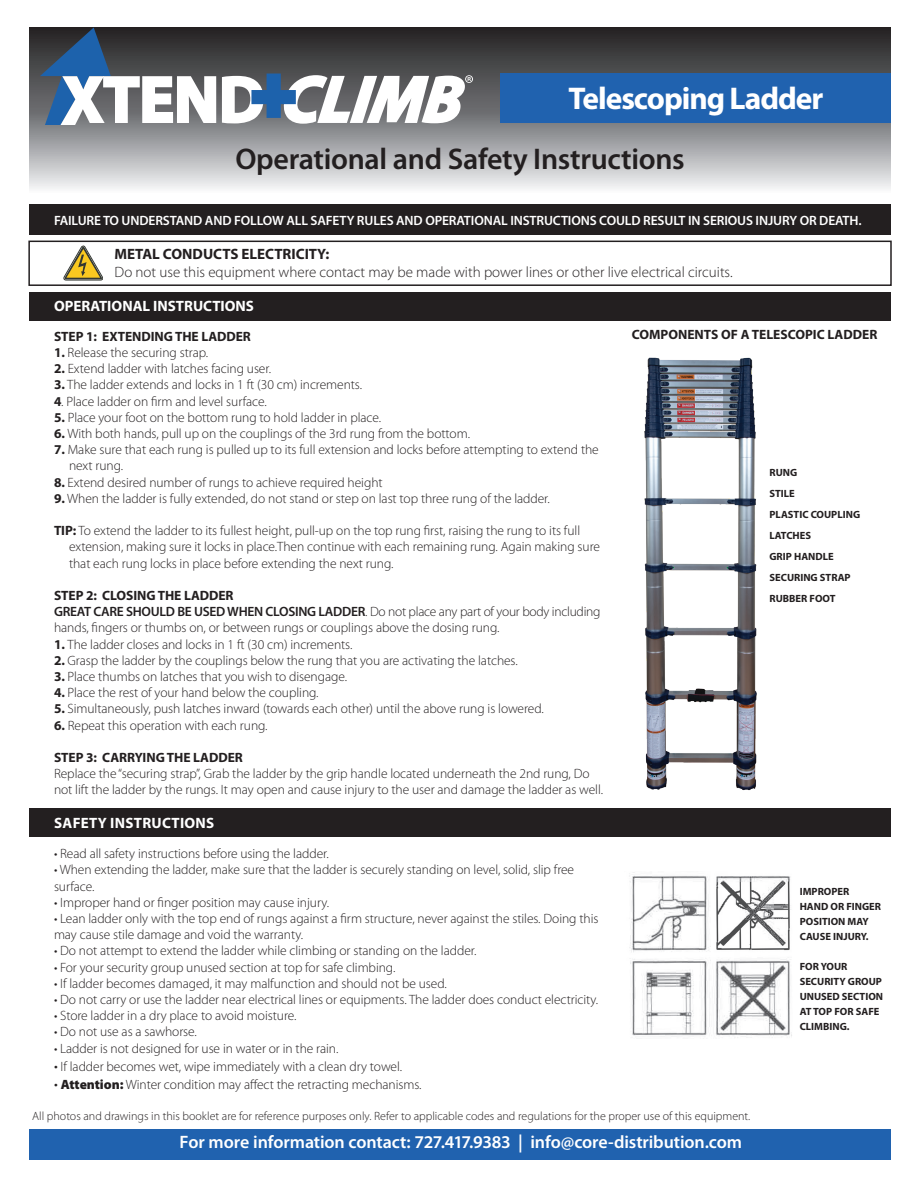
<style>
.page{position:relative;width:918px;height:1188px;background:#fff}
.page>*{position:absolute;margin:0;border:0;box-sizing:border-box;transform-origin:0 0}
.t1{font:700 31.5px "Myriad Pro";letter-spacing:-.035em;color:#fff}
.t2{font:600 30px "Myriad Pro";letter-spacing:-.01em;color:#231f20}
.t3{font:600 18px "Myriad Pro";letter-spacing:-.005em;color:#fff}
.t4{font:300 15px "Myriad Pro";color:#231f20}
.t5{font:700 15px "Myriad Pro";color:#231f20}
.t6{font:700 15px "Myriad Pro";color:#fff}
.t7{font:700 15px "Myriad Pro";letter-spacing:.02em;color:#fff}
.t8{font:300 13.5px/16.2px "Myriad Pro";letter-spacing:-.005em;color:#231f20}
.t9{font:600 13.5px "Myriad Pro";letter-spacing:-.01em;color:#fff}
.t10{font:700 13.5px "Myriad Pro";letter-spacing:-.005em;color:#231f20}
.t11{font:600 13.5px "Myriad Pro";letter-spacing:-.02em;color:#231f20}
.t12{font:300 12px "Myriad Pro";color:#231f20}
.t13{font:700 10.5px/15px "Myriad Pro";color:#231f20}
.s1{font-weight:700}
.s2{font-weight:300}
.s3{font-size:15px}
.s4{font-weight:900}
</style>
<div class="page">
<div style="left:28px;top:241px;width:864px;height:45px;border:2px solid #231f20"></div>
<svg style="left:29px;top:27px;width:862px;height:162px;background:#88898b"></svg>
<div style="left:500px;top:73px;width:391px;height:50px;background:#2062af"></div>
<svg style="left:40px;top:28px;width:176px;height:96px"></svg>
<svg style="left:222px;top:74px;width:251px;height:50px"></svg>
<div style="left:29px;top:1129px;width:862px;height:31px;background:#2062af"></div>
<div style="left:29px;top:204px;width:862px;height:30px;background:#231f20"></div>
<div style="left:29px;top:809px;width:862px;height:28px;background:#231f20"></div>
<div style="left:29px;top:292px;width:862px;height:28px;background:#231f20"></div>
<svg style="left:64px;top:246px;width:39px;height:34px"></svg>
<img style="left:624px;top:357px;width:146px;height:452px">
<img style="left:629px;top:872px;width:163px;height:166px">
<p class="t1" style="left:568px;top:77px;width:257px">Telescoping Ladder</p>
<p class="t2" style="left:235px;top:140px;width:451px">Operational and Safety Instructions</p>
<p class="t9" style="left:54px;top:212px;width:809px">FAILURE TO UNDERSTAND AND FOLLOW ALL SAFETY RULES AND OPERATIONAL INSTRUCTIONS COULD RESULT IN SERIOUS INJURY OR DEATH.</p>
<p class="t5" style="left:115px;top:244px;width:216px">METAL CONDUCTS ELECTRICITY:</p>
<p class="t4" style="left:115px;top:263px;width:620px">Do not use this equipment where contact may be made with power lines or other live electrical circuits.</p>
<p class="t6" style="left:54px;top:296px;width:202px">OPERATIONAL INSTRUCTIONS</p>
<p class="t10" style="left:54px;top:327px;width:198px">STEP 1: EXTENDING THE LADDER</p>
<p class="t8" style="left:54px;top:344px;width:156px"><span class="s1">1.</span> Release the securing strap.</p>
<p class="t8" style="left:54px;top:361px;width:219px"><span class="s1">2.</span> Extend ladder with latches facing user.</p>
<p class="t8" style="left:54px;top:377px;width:310px"><span class="s1">3.</span> The ladder extends and locks in 1 ft (30 cm) increments.</p>
<p class="t8" style="left:54px;top:393px;width:214px"><span class="s1">4</span>. Place ladder on firm and level surface.</p>
<p class="t8" style="left:54px;top:409px;width:329px"><span class="s1">5.</span> Place your foot on the bottom rung to hold ladder in place.</p>
<p class="t8" style="left:54px;top:425px;width:418px"><span class="s1">6.</span> With both hands, pull up on the couplings of the 3rd rung from the bottom.</p>
<p class="t8" style="left:69px;top:442px;width:531px;text-indent:-15px"><span class="s1">7.</span> Make sure that each rung is pulled up to its full extension and locks before attempting to extend the next rung.</p>
<p class="t8" style="left:54px;top:474px;width:330px"><span class="s1">8.</span> Extend desired number of rungs to achieve required height</p>
<p class="t8" style="left:54px;top:490px;width:497px"><span class="s1">9.</span> When the ladder is fully extended, do not stand or step on last top three rung of the ladder.</p>
<p class="t8" style="left:69px;top:523px;width:533px;text-indent:-15px"><span class="s1">TIP:</span> To extend the ladder to its fullest height, pull-up on the top rung first, raising the rung to its full extension, making sure it locks in place.Then continue with each remaining rung. Again making sure that each rung locks in place before extending the next rung.</p>
<p class="t10" style="left:54px;top:587px;width:181px">STEP 2: CLOSING THE LADDER</p>
<p class="t11" style="left:54px;top:603px;width:548px">GREAT CARE SHOULD BE USED WHEN CLOSING LADDER<span class="s2">. Do not place any part of your body including</span></p>
<p class="t8" style="left:54px;top:620px;width:447px">hands, fingers or thumbs on, or between rungs or couplings above the dosing rung.</p>
<p class="t8" style="left:54px;top:636px;width:300px"><span class="s1">1.</span> The ladder closes and locks in 1 ft (30 cm) increments.</p>
<p class="t8" style="left:54px;top:652px;width:465px"><span class="s1">2.</span> Grasp the ladder by the couplings below the rung that you are activating the latches.</p>
<p class="t8" style="left:54px;top:668px;width:295px"><span class="s1">3.</span> Place thumbs on latches that you wish to disengage.</p>
<p class="t8" style="left:54px;top:685px;width:266px"><span class="s1">4.</span> Place the rest of your hand below the coupling.</p>
<p class="t8" style="left:54px;top:701px;width:491px"><span class="s1">5.</span> Simultaneously, push latches inward (towards each other) until the above rung is lowered.</p>
<p class="t8" style="left:54px;top:717px;width:215px"><span class="s1">6.</span> Repeat this operation with each rung.</p>
<p class="t10" style="left:54px;top:749px;width:190px">STEP 3: CARRYING THE LADDER</p>
<p class="t8" style="left:54px;top:766px;width:537px">Replace the “securing strap”, Grab the ladder by the grip handle located underneath the 2nd rung, Do</p>
<p class="t8" style="left:54px;top:782px;width:551px">not lift the ladder by the rungs. It may open and cause injury to the user and damage the ladder as well.</p>
<p class="t7" style="left:54px;top:813px;width:162px">SAFETY INSTRUCTIONS</p>
<p class="t8" style="left:54px;top:846px;width:276px">• Read all safety instructions before using the ladder.</p>
<p class="t8" style="left:54px;top:862px;width:522px">• When extending the ladder, make sure that the ladder is securely standing on level, solid, slip free surface.</p>
<p class="t8" style="left:54px;top:894px;width:277px">• Improper hand or finger position may cause injury.</p>
<p class="t8" style="left:54px;top:910px;width:546px">• Lean ladder only with the top end of rungs against a firm structure, never against the stiles. Doing this may cause stile damage and void the warranty.</p>
<p class="t8" style="left:54px;top:943px;width:424px">• Do not attempt to extend the ladder while climbing or standing on the ladder.</p>
<p class="t8" style="left:54px;top:959px;width:343px">• For your security group unused section at top for safe climbing.</p>
<p class="t8" style="left:54px;top:975px;width:394px">• If ladder becomes damaged, it may malfunction and should not be used.</p>
<p class="t8" style="left:54px;top:991px;width:546px">• Do not carry or use the ladder near electrical lines or equipments. The ladder does conduct electricity.</p>
<p class="t8" style="left:54px;top:1008px;width:244px">• Store ladder in a dry place to avoid moisture.</p>
<p class="t8" style="left:54px;top:1024px;width:144px">• Do not use as a sawhorse.</p>
<p class="t8" style="left:54px;top:1040px;width:286px">• Ladder is not designed for use in water or in the rain.</p>
<p class="t8" style="left:54px;top:1058px;width:350px"><span class="s3">•</span> If ladder becomes wet, wipe immediately with a clean dry towel.</p>
<p class="t8" style="left:54px;top:1076px;width:369px"><span class="s3">•</span> <span class="s4">Attention:</span> Winter condition may affect the retracting mechanisms.</p>
<p class="t10" style="left:632px;top:326px;width:247px">COMPONENTS OF A TELESCOPIC LADDER</p>
<p class="t13" style="left:770px;top:465px;width:29px">RUNG</p>
<p class="t13" style="left:770px;top:486px;width:27px">STILE</p>
<p class="t13" style="left:770px;top:507px;width:92px">PLASTIC COUPLING</p>
<p class="t13" style="left:770px;top:528px;width:43px">LATCHES</p>
<p class="t13" style="left:770px;top:549px;width:66px">GRIP HANDLE</p>
<p class="t13" style="left:770px;top:570px;width:83px">SECURING STRAP</p>
<p class="t13" style="left:770px;top:591px;width:68px">RUBBER FOOT</p>
<p class="t13" style="left:800px;top:884px;width:51px">IMPROPER</p>
<p class="t13" style="left:800px;top:899px;width:83px">HAND OR FINGER</p>
<p class="t13" style="left:800px;top:914px;width:71px">POSITION MAY<br>CAUSE INJURY.</p>
<p class="t13" style="left:800px;top:959px;width:85px">FOR YOUR<br>SECURITY GROUP<br>UNUSED SECTION<br>AT TOP FOR SAFE<br>CLIMBING.</p>
<p class="t12" style="left:32px;top:1109px;width:720px">All photos and drawings in this booklet are for reference purposes only. Refer to applicable codes and regulations for the proper use of this equipment.</p>
<p class="t3" style="left:180px;top:1131px;width:564px">For more information contact: 727.417.9383 | info@core-distribution.com</p>
</div>
